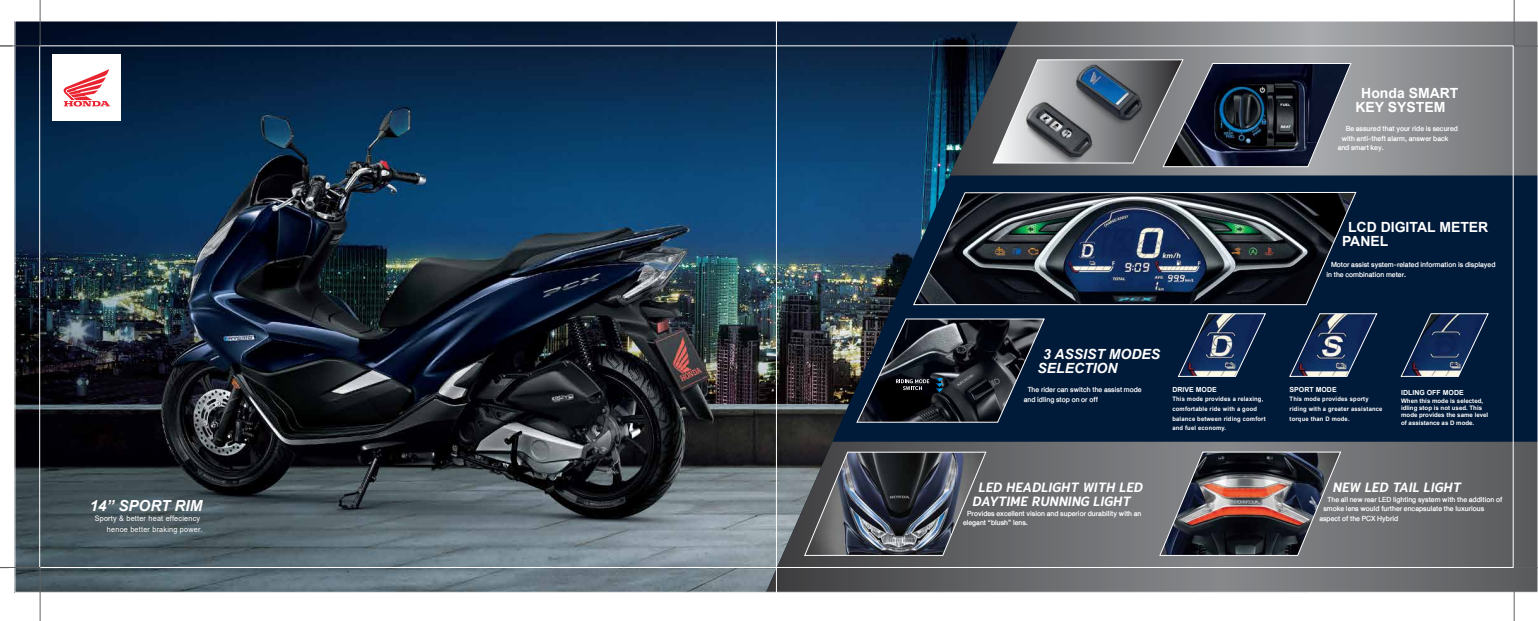
<style>
.page{position:relative;width:1538px;height:621px;background:#fff}
.page>*{position:absolute;margin:0;border:0;box-sizing:border-box;transform-origin:0 0}
.t1{font:italic 700 15.14px "Arial";color:#fff}
.t2{font:italic 700 14px/14px "AP Honda";color:#fff}
.t3{font:700 14px/14px "Arial";color:#fff}
.t4{font:italic 700 14px/14px "Arial";color:#fff}
.t5{font:10.5px/9.6px "DB Helvethaica X 65 Med";color:#fff;scale:.95 1}
.t6{font:7.61px/10.4px "Arial";letter-spacing:.03em;color:#fff;text-align:right;scale:.95 1}
.t7{font:700 7px "Arial";color:#fff}
.t8{font:700 6.12px/9.6px "Arial";letter-spacing:.03em;color:#fff;scale:.95 1}
.t9{font:700 6.12px/7.4px "Arial";color:#fff}
</style>
<div class="page">
<img style="left:17px;top:23px;width:749px;height:566px">
<svg style="left:766px;top:23px;width:770px;height:418px;background:#0c2947"></svg>
<svg style="left:950px;top:23px;width:586px;height:152px;background:#787c80"></svg>
<svg style="left:766px;top:441px;width:770px;height:148px;background:#6b6d6f"></svg>
<img style="left:912px;top:191px;width:445px;height:114px">
<img style="left:803px;top:450px;width:184px;height:105px">
<img style="left:1288px;top:312px;width:90px;height:65px">
<svg style="left:1400px;top:312px;width:89px;height:65px;background:#203658"></svg>
<img style="left:1019px;top:167px;width:92px;height:4px">
<svg style="left:992px;top:59px;width:360px;height:108px;background:#575c65"></svg>
<hr style="left:776px;top:21px;width:1px;height:570px;background:#fff">
<img style="left:1177px;top:312px;width:90px;height:65px">
<hr style="left:40px;top:0;width:1px;height:46px;background:#606161">
<hr style="left:1514px;top:0;width:1px;height:46px;background:#606161">
<hr style="left:1514px;top:567px;width:1px;height:53px;background:#606161">
<hr style="left:40px;top:567px;width:1px;height:53px;background:#606161">
<hr style="left:0;top:566px;width:40px;height:1px;background:#606161">
<hr style="left:0;top:45px;width:40px;height:1px;background:#606161">
<svg style="left:1514px;top:46px;width:24px;height:1px"></svg>
<svg style="left:1514px;top:566px;width:24px;height:1px"></svg>
<svg style="left:0;top:46px;width:12px;height:1px"></svg>
<img style="left:1159px;top:450px;width:183px;height:105px">
<svg style="left:856px;top:317px;width:189px;height:105px;background:#252c37"></svg>
<div style="left:52px;top:54px;width:69px;height:67px;background:#fff"></div>
<svg style="left:64px;top:69px;width:46px;height:37px"></svg>
<h1 class="t1" style="left:90px;top:495px;width:114px">14” SPORT RIM</h1>
<p class="t6" style="left:95px;top:513px;width:115px">Sporty &amp; better heat effeciency henoe better braking power.</p>
<h2 class="t3" style="left:1355px;top:86px;width:105px;text-indent:6px">Honda SMART<br>KEY SYSTEM</h2>
<p class="t5" style="left:1346px;top:123px;width:120px">Be assured that your ride is secured</p>
<p class="t5" style="left:1342px;top:133px;width:114px">with anti-theft alarm, answer back</p>
<p class="t5" style="left:1337px;top:143px;width:50px">and smart key.</p>
<h2 class="t3" style="left:1342px;top:220px;width:148px;text-indent:6px">LCD DIGITAL METER<br>PANEL</h2>
<p class="t5" style="left:1326px;top:259px;width:179px;line-height:10.5px;text-indent:5px">Motor assist system-related information is displayed in the combination meter.</p>
<h2 class="t4" style="left:1037px;top:347px;width:124px;text-indent:6px">3 ASSIST MODES<br>SELECTION</h2>
<p class="t5" style="left:1024px;top:385px;width:126px;text-indent:4px">The rider can switch the assist mode and idling stop on or off</p>
<p class="t7" style="left:1172px;top:384px;width:46px">DRIVE MODE</p>
<p class="t8" style="left:1172px;top:394px;width:100px">This mode provides a relaxing, comfortable ride with a good balance between riding comfort and fuel economy.</p>
<h2 class="t2" style="left:973px;top:479px;width:172px;text-indent:6px">LED HEADLIGHT WITH LED<br>DAYTIME RUNNING LIGHT</h2>
<p class="t5" style="left:963px;top:508px;width:189px;text-indent:4px">Provides excellent vision and superior durability with an elegant “blush” lens.</p>
<p class="t7" style="left:1289px;top:384px;width:49px">SPORT MODE</p>
<p class="t8" style="left:1289px;top:394px;width:99px">This mode provides sporty riding with a greater assistance torque than D mode.</p>
<p class="t7" style="left:1401px;top:387px;width:64px">IDLING OFF MODE</p>
<p class="t9" style="left:1401px;top:396px;width:89px">When this mode is selected, idling stop is not used. This mode provides the same level of assistance as D mode.</p>
<h2 class="t2" style="left:1333px;top:479px;width:130px">NEW LED TAIL LIGHT</h2>
<p class="t5" style="left:1327px;top:494px;width:186px">The all new rear LED lighting system with the addition of</p>
<p class="t5" style="left:1323px;top:503px;width:171px">smoke lens would further encapsulate the luxurious</p>
<p class="t5" style="left:1319px;top:513px;width:85px">aspect of the PCX Hybrid</p>
</div>
